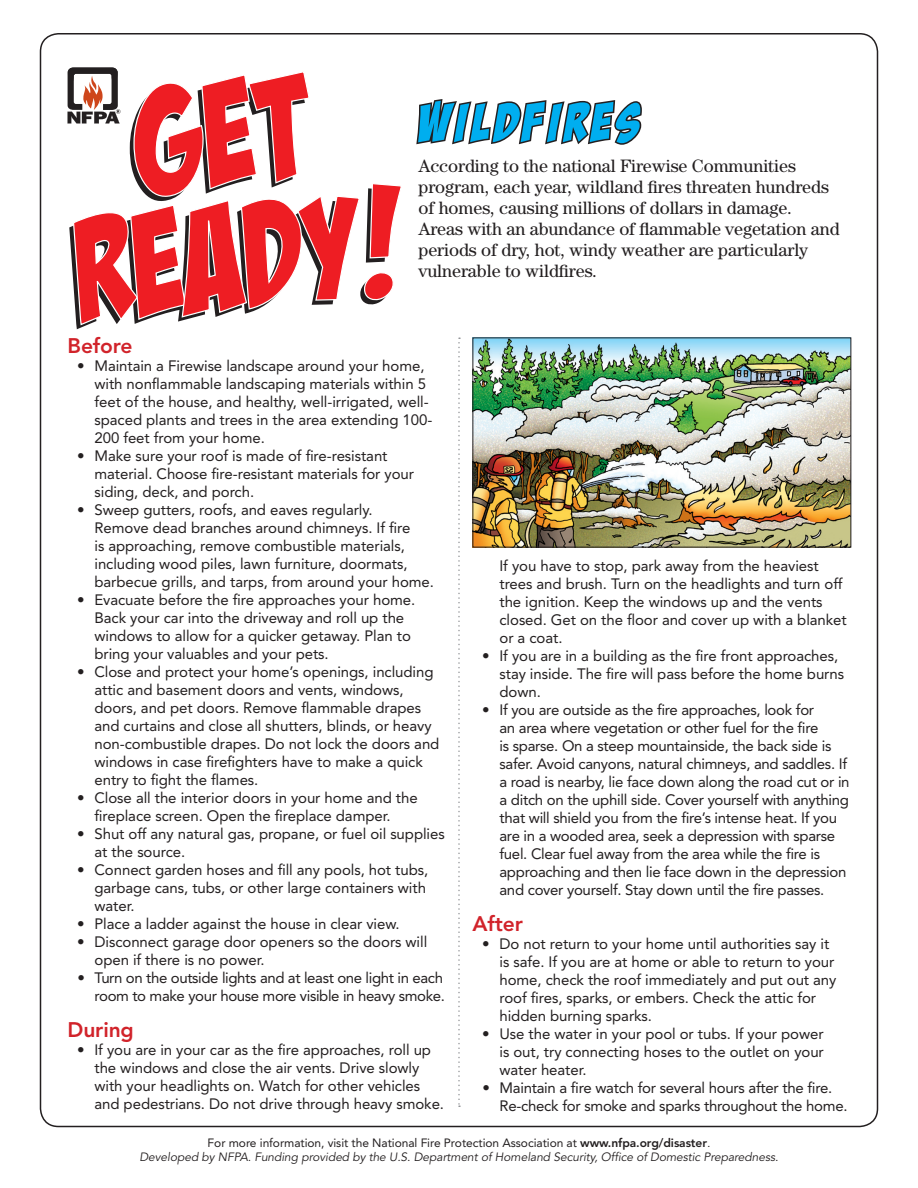
<style>
.page{position:relative;width:918px;height:1188px;background:#fff}
.page>*{position:absolute;margin:0;border:0;box-sizing:border-box;transform-origin:0 0}
.t1{font:54px "Bada Boom BB";letter-spacing:.1em;color:#00aeef}
.t2{font:800 21px "Avenir";letter-spacing:-.005em;color:#d1232a}
.t3{font:18px/21px "Century";letter-spacing:-.005em;color:#231f20}
.t4{font:15px/18px "Avenir";letter-spacing:-.005em;color:#231f20}
.t5{font:15px/18px "Avenir";letter-spacing:-.025em;color:#231f20;text-align:right}
.t6{font:italic 12px "Avenir";letter-spacing:-.005em;color:#231f20}
.t7{font:12px "Avenir";letter-spacing:-.005em;color:#231f20}
.s1{font-weight:800}
.s2{font-style:italic}
</style>
<div class="page">
<svg style="left:68px;top:68px;width:333px;height:261px"></svg>
<svg style="left:416px;top:99px;width:226px;height:46px"></svg>
<svg style="left:458px;top:338px;width:2px;height:769px"></svg>
<img style="left:474px;top:340px;width:375px;height:206px">
<div style="left:472px;top:338px;width:379px;height:210px;border:1px solid #231f20"></div>
<p class="t1" style="left:418px;top:94px;width:223px">WILDFIRES</p>
<p class="t3" style="left:418px;top:155px;width:423px">According to the national Firewise Communities program, each year, wildland fires threaten hundreds of homes, causing millions of dollars in damage.<br>Areas with an abundance of flammable vegetation and periods of dry, hot, windy weather are particularly vulnerable to wildfires.</p>
<p class="t2" style="left:68px;top:334px;width:67px">Before</p>
<p class="t4" style="left:94px;top:357px;width:339px;text-indent:-17px">• Maintain a Firewise landscape around your home, with nonflammable landscaping materials within 5 feet of the house, and healthy, well-irrigated, well&shy;spaced plants and trees in the area extending 100- 200 feet from your home.</p>
<p class="t4" style="left:94px;top:447px;width:321px;text-indent:-17px">• Make sure your roof is made of fire-resistant material. Choose fire-resistant materials for your siding, deck, and porch.</p>
<p class="t4" style="left:94px;top:501px;width:341px;text-indent:-17px">• Sweep gutters, roofs, and eaves regularly.<br>Remove dead branches around chimneys. If fire<br>is approaching, remove combustible materials, including wood piles, lawn furniture, doormats, barbecue grills, and tarps, from around your home.</p>
<p class="t4" style="left:94px;top:591px;width:322px;text-indent:-17px">• Evacuate before the fire approaches your home.<br>Back your car into the driveway and roll up the windows to allow for a quicker getaway. Plan to bring your valuables and your pets.</p>
<p class="t4" style="left:94px;top:663px;width:346px;text-indent:-17px">• Close and protect your home’s openings, including attic and basement doors and vents, windows, doors, and pet doors. Remove flammable drapes and curtains and close all shutters, blinds, or heavy non-combustible drapes. Do not lock the doors and windows in case firefighters have to make a quick entry to fight the flames.</p>
<p class="t4" style="left:94px;top:789px;width:325px;text-indent:-17px">• Close all the interior doors in your home and the fireplace screen. Open the fireplace damper.</p>
<p class="t4" style="left:94px;top:825px;width:352px;text-indent:-17px">• Shut off any natural gas, propane, or fuel oil supplies at the source.</p>
<p class="t4" style="left:94px;top:861px;width:335px;text-indent:-17px">• Connect garden hoses and fill any pools, hot tubs, garbage cans, tubs, or other large containers with water.</p>
<p class="t4" style="left:77px;top:915px;width:324px">• Place a ladder against the house in clear view.</p>
<p class="t4" style="left:94px;top:933px;width:334px;text-indent:-17px">• Disconnect garage door openers so the doors will open if there is no power.</p>
<p class="t5" style="left:77px;top:969px;width:369px">• Turn on the outside lights and at least one light in each room to make your house more visible in heavy smoke.</p>
<p class="t2" style="left:68px;top:1018px;width:68px">During</p>
<p class="t4" style="left:94px;top:1041px;width:351px;text-indent:-17px">• If you are in your car as the fire approaches, roll up the windows and close the air vents. Drive slowly with your headlights on. Watch for other vehicles and pedestrians. Do not drive through heavy smoke.</p>
<p class="t4" style="left:500px;top:556px;width:349px">If you have to stop, park away from the heaviest trees and brush. Turn on the headlights and turn off the ignition. Keep the windows up and the vents closed. Get on the floor and cover up with a blanket or a coat.</p>
<p class="t4" style="left:500px;top:646px;width:346px;text-indent:-17px">• If you are in a building as the fire front approaches, stay inside. The fire will pass before the home burns down.</p>
<p class="t4" style="left:500px;top:700px;width:352px;text-indent:-17px">• If you are outside as the fire approaches, look for<br>an area where vegetation or other fuel for the fire<br>is sparse. On a steep mountainside, the back side is safer. Avoid canyons, natural chimneys, and saddles. If a road is nearby, lie face down along the road cut or in a ditch on the uphill side. Cover yourself with anything that will shield you from the fire’s intense heat. If you are in a wooded area, seek a depression with sparse fuel. Clear fuel away from the area while the fire is approaching and then lie face down in the depression and cover yourself. Stay down until the fire passes.</p>
<p class="t2" style="left:472px;top:911px;width:52px">After</p>
<p class="t4" style="left:500px;top:934px;width:338px;text-indent:-17px">• Do not return to your home until authorities say it is safe. If you are at home or able to return to your home, check the roof immediately and put out any roof fires, sparks, or embers. Check the attic for hidden burning sparks.</p>
<p class="t4" style="left:500px;top:1024px;width:326px;text-align:justify;text-indent:-17px">• Use the water in your pool or tubs. If your power is out, try connecting hoses to the outlet on your water heater.</p>
<p class="t4" style="left:500px;top:1078px;width:350px;text-indent:-17px">• Maintain a fire watch for several hours after the fire.<br>Re-check for smoke and sparks throughout the home.</p>
<p class="t7" style="left:208px;top:1135px;width:504px">For more information, visit the National Fire Protection Association at <span class="s1">www.nfpa.org/disaster</span><span class="s2">.</span></p>
<p class="t6" style="left:139px;top:1150px;width:641px">Developed by NFPA. Funding provided by the U.S. Department of Homeland Security, Office of Domestic Preparedness.</p>
</div>
